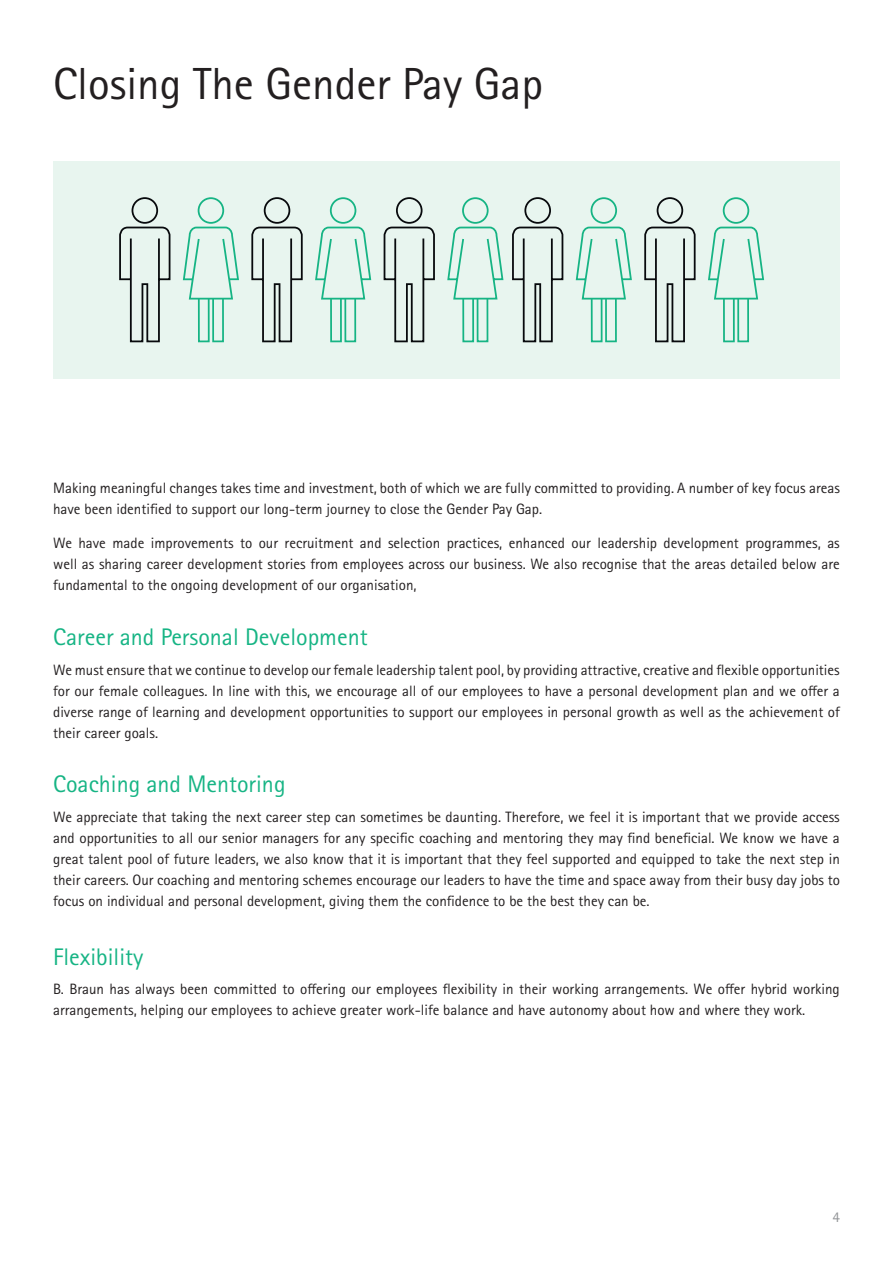
<style>
.page{position:relative;width:893px;height:1263px;background:#fff}
.page>*{position:absolute;margin:0;border:0;box-sizing:border-box;transform-origin:0 0}
.t1{font:45px "Rotis Sans Serif Pro";color:#231f20}
.t2{font:24px "Rotis Sans Serif Pro";color:#16b484}
.t3{font:15px/21px "Rotis Sans Serif Pro";color:#231f20;text-align:justify}
.t4{font:15px "Rotis Sans Serif Pro";color:#939598}
</style>
<div class="page">
<div style="left:53px;top:162px;width:787px;height:217px;background:#e8f5ef"></div>
<svg style="left:119px;top:197px;width:52px;height:146px"></svg>
<svg style="left:251px;top:197px;width:52px;height:146px"></svg>
<svg style="left:383px;top:197px;width:52px;height:146px"></svg>
<svg style="left:512px;top:197px;width:52px;height:146px"></svg>
<svg style="left:644px;top:197px;width:52px;height:146px"></svg>
<div style="left:198px;top:197px;width:26px;height:27px;border:2px solid #16b484;border-radius:50%"></div>
<div style="left:212px;top:298px;width:12px;height:44px;border:2px solid #16b484"></div>
<div style="left:198px;top:298px;width:12px;height:44px;border:2px solid #16b484"></div>
<svg style="left:182px;top:226px;width:57px;height:74px"></svg>
<div style="left:330px;top:197px;width:26px;height:27px;border:2px solid #16b484;border-radius:50%"></div>
<div style="left:344px;top:298px;width:12px;height:44px;border:2px solid #16b484"></div>
<div style="left:330px;top:298px;width:12px;height:44px;border:2px solid #16b484"></div>
<svg style="left:315px;top:226px;width:57px;height:74px"></svg>
<div style="left:462px;top:197px;width:27px;height:27px;border:2px solid #16b484;border-radius:50%"></div>
<div style="left:477px;top:298px;width:11px;height:44px;border:2px solid #16b484"></div>
<div style="left:462px;top:298px;width:12px;height:44px;border:2px solid #16b484"></div>
<svg style="left:447px;top:226px;width:57px;height:74px"></svg>
<div style="left:591px;top:197px;width:26px;height:27px;border:2px solid #16b484;border-radius:50%"></div>
<div style="left:605px;top:298px;width:12px;height:44px;border:2px solid #16b484"></div>
<div style="left:591px;top:298px;width:11px;height:44px;border:2px solid #16b484"></div>
<svg style="left:575px;top:226px;width:57px;height:74px"></svg>
<div style="left:723px;top:197px;width:26px;height:27px;border:2px solid #16b484;border-radius:50%"></div>
<div style="left:737px;top:298px;width:12px;height:44px;border:2px solid #16b484"></div>
<div style="left:723px;top:298px;width:12px;height:44px;border:2px solid #16b484"></div>
<svg style="left:708px;top:226px;width:57px;height:74px"></svg>
<h1 class="t1" style="left:53px;top:57px;width:491px">Closing The Gender Pay Gap</h1>
<p class="t3" style="left:53px;top:478px;width:788px">Making meaningful changes takes time and investment, both of which we are fully committed to providing. A number of key focus areas have been identified to support our long-term journey to close the Gender Pay Gap.</p>
<p class="t3" style="left:53px;top:533px;width:788px">We have made improvements to our recruitment and selection practices, enhanced our leadership development programmes, as well as sharing career development stories from employees across our business. We also recognise that the areas detailed below are fundamental to the ongoing development of our organisation,</p>
<h2 class="t2" style="left:53px;top:623px;width:316px">Career and Personal Development</h2>
<p class="t3" style="left:53px;top:659px;width:788px">We must ensure that we continue to develop our female leadership talent pool, by providing attractive, creative and flexible opportunities for our female colleagues. In line with this, we encourage all of our employees to have a personal development plan and we offer a diverse range of learning and development opportunities to support our employees in personal growth as well as the achievement of their career goals.</p>
<h2 class="t2" style="left:53px;top:770px;width:234px">Coaching and Mentoring</h2>
<p class="t3" style="left:53px;top:806px;width:788px">We appreciate that taking the next career step can sometimes be daunting. Therefore, we feel it is important that we provide access and opportunities to all our senior managers for any specific coaching and mentoring they may find beneficial. We know we have a great talent pool of future leaders, we also know that it is important that they feel supported and equipped to take the next step in their careers. Our coaching and mentoring schemes encourage our leaders to have the time and space away from their busy day jobs to focus on individual and personal development, giving them the confidence to be the best they can be.</p>
<h2 class="t2" style="left:53px;top:942px;width:92px">Flexibility</h2>
<p class="t3" style="left:53px;top:979px;width:788px">B. Braun has always been committed to offering our employees flexibility in their working arrangements. We offer hybrid working arrangements, helping our employees to achieve greater work-life balance and have autonomy about how and where they work.</p>
<p class="t4" style="left:832px;top:1208px;width:9px">4</p>
</div>
